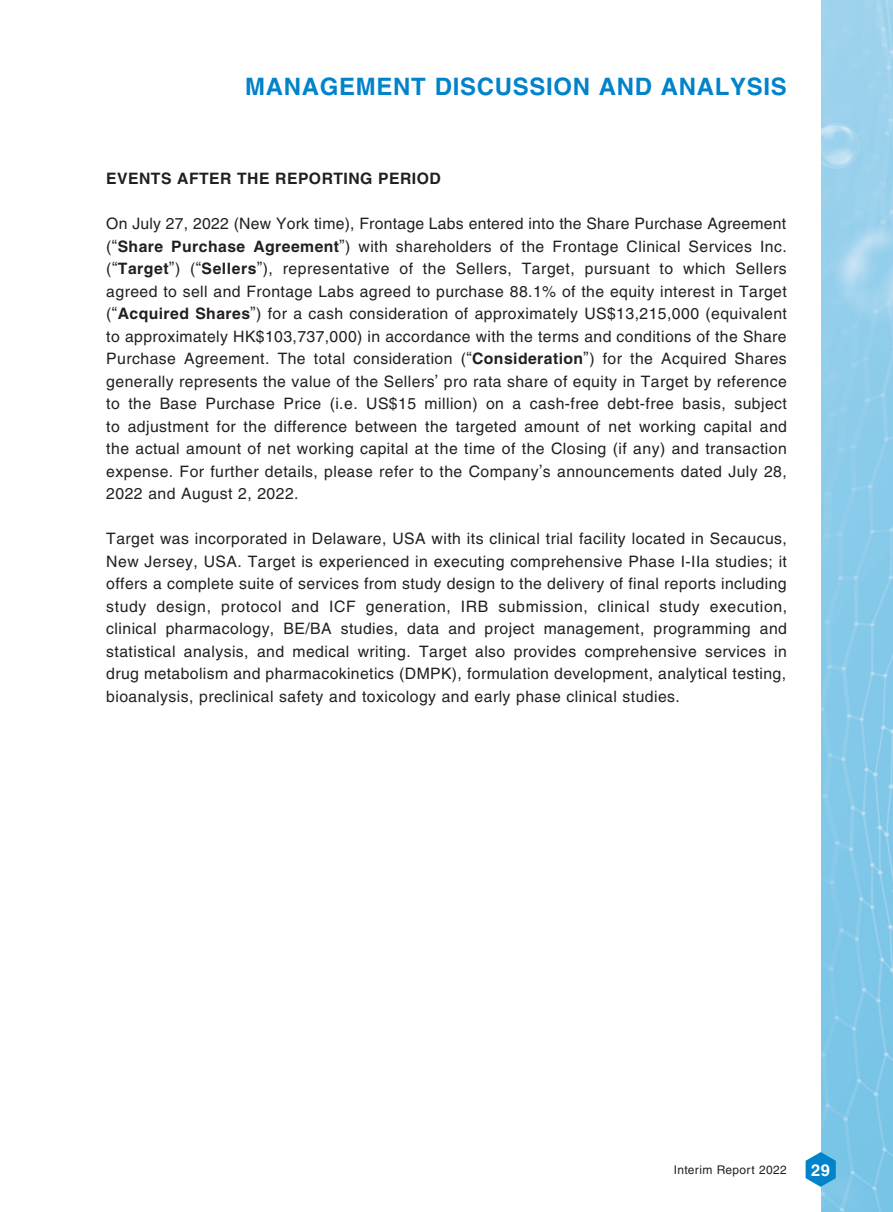
<style>
.page{position:relative;width:893px;height:1212px;background:#fff}
.page>*{position:absolute;margin:0;border:0;box-sizing:border-box;transform-origin:0 0}
.t1{font:700 24px "Helvetica LT Std";letter-spacing:.03em;color:#0083ca}
.t2{font:700 16.5px "Helvetica LT Std";color:#fff}
.t3{font:15.75px/22.5px "Helvetica LT Std";letter-spacing:.03em;color:#231f20;text-align:justify}
.t4{font:700 15.75px "Helvetica LT Std";letter-spacing:.03em;color:#231f20}
.t5{font:12px "Helvetica LT Std";letter-spacing:.03em;color:#231f20}
.s1{font-weight:700}
</style>
<div class="page">
<img style="left:821px;top:0;width:72px;height:1212px">
<svg style="left:806px;top:1152px;width:30px;height:35px"></svg>
<h1 class="t1" style="left:245px;top:72px;width:543px">MANAGEMENT DISCUSSION AND ANALYSIS</h1>
<p class="t4" style="left:106px;top:169px;width:336px">EVENTS AFTER THE REPORTING PERIOD</p>
<p class="t3" style="left:106px;top:212px;width:682px">On July 27, 2022 (New York time), Frontage Labs entered into the Share Purchase Agreement (“<span class="s1">Share Purchase Agreement</span>”) with shareholders of the Frontage Clinical Services Inc. (“<span class="s1">Target</span>”) (“<span class="s1">Sellers</span>”), representative of the Sellers, Target, pursuant to which Sellers agreed to sell and Frontage Labs agreed to purchase 88.1% of the equity interest in Target (“<span class="s1">Acquired Shares</span>”) for a cash consideration of approximately US$13,215,000 (equivalent to approximately HK$103,737,000) in accordance with the terms and conditions of the Share Purchase Agreement. The total consideration (“<span class="s1">Consideration</span>”) for the Acquired Shares generally represents the value of the Sellers’ pro rata share of equity in Target by reference to the Base Purchase Price (i.e. US$15 million) on a cash-free debt-free basis, subject to adjustment for the difference between the targeted amount of net working capital and the actual amount of net working capital at the time of the Closing (if any) and transaction expense. For further details, please refer to the Company’s announcements dated July 28, 2022 and August 2, 2022.</p>
<p class="t3" style="left:106px;top:527px;width:682px">Target was incorporated in Delaware, USA with its clinical trial facility located in Secaucus, New Jersey, USA. Target is experienced in executing comprehensive Phase I-IIa studies; it offers a complete suite of services from study design to the delivery of final reports including study design, protocol and ICF generation, IRB submission, clinical study execution, clinical pharmacology, BE/BA studies, data and project management, programming and statistical analysis, and medical writing. Target also provides comprehensive services in drug metabolism and pharmacokinetics (DMPK), formulation development, analytical testing, bioanalysis, preclinical safety and toxicology and early phase clinical studies.</p>
<p class="t5" style="left:674px;top:1162px;width:114px">Interim Report 2022</p>
<p class="t2" style="left:811px;top:1160px;width:20px">29</p>
</div>
